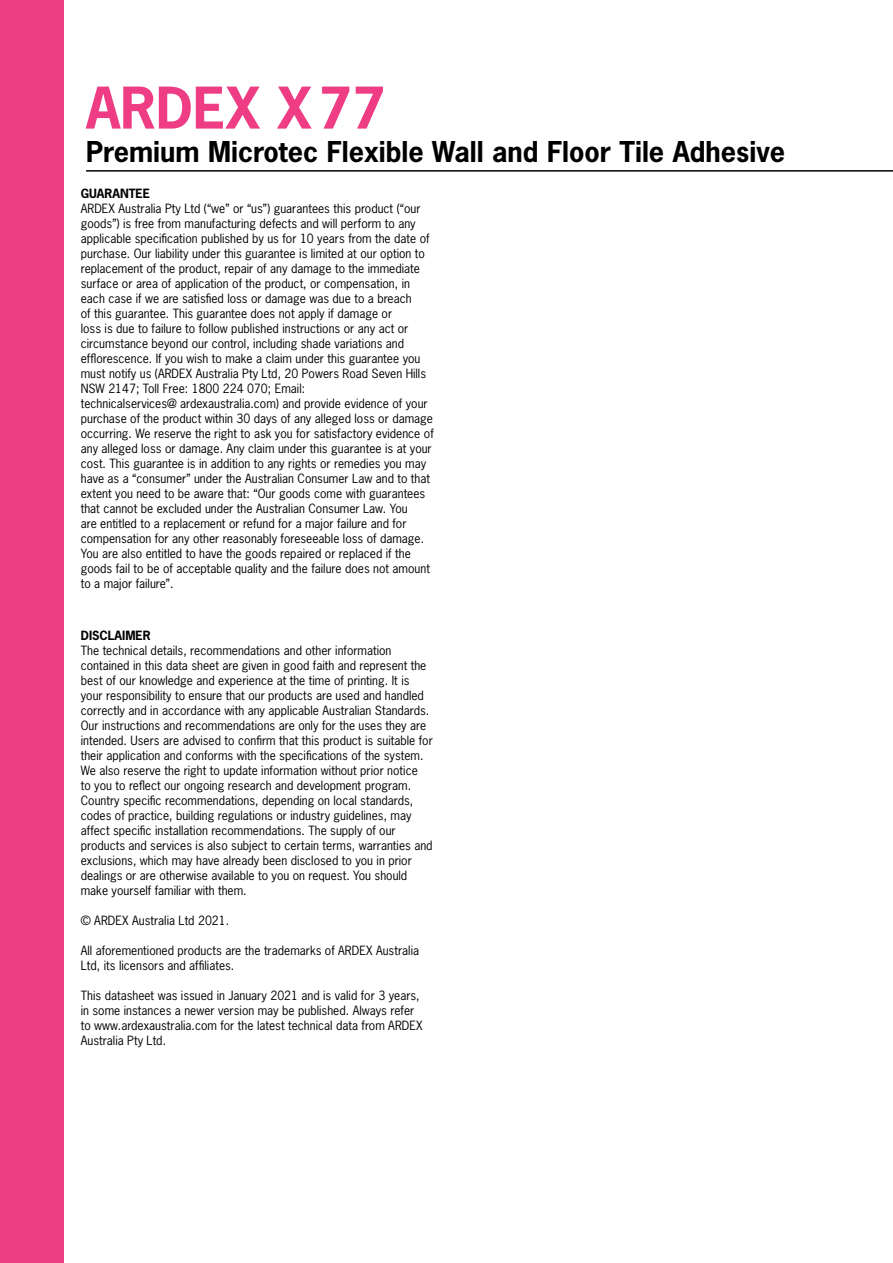
<style>
.page{position:relative;width:893px;height:1263px;background:#fff}
.page>*{position:absolute;margin:0;border:0;box-sizing:border-box;transform-origin:0 0}
.t1{font:700 54px "News Gothic Std";color:#ee3d85}
.t2{font:700 27px "News Gothic Std";color:#000}
.t3{font:12px/15px "News Gothic Std";color:#000}
.t4{font:700 12px "News Gothic Std";color:#000}
</style>
<div class="page">
<hr style="left:86px;top:170px;width:807px;height:2px;background:#000">
<div style="left:0;top:0;width:64px;height:1263px;background:#ee3d85"></div>
<h1 class="t1" style="left:86px;top:72px;width:301px">ARDEX X77</h1>
<h2 class="t2" style="left:86px;top:133px;width:701px">Premium Microtec Flexible Wall and Floor Tile Adhesive</h2>
<p class="t4" style="left:81px;top:185px;width:71px">GUARANTEE</p>
<p class="t3" style="left:81px;top:201px;width:354px">ARDEX Australia Pty Ltd (“we” or “us”) guarantees this product (“our goods”) is free from manufacturing defects and will perform to any applicable specification published by us for 10 years from the date of purchase. Our liability under this guarantee is limited at our option to replacement of the product, repair of any damage to the immediate surface or area of application of the product, or compensation, in each case if we are satisfied loss or damage was due to a breach<br>of this guarantee. This guarantee does not apply if damage or<br>loss is due to failure to follow published instructions or any act or circumstance beyond our control, including shade variations and efflorescence. If you wish to make a claim under this guarantee you must notify us (ARDEX Australia Pty Ltd, 20 Powers Road Seven Hills NSW 2147; Toll Free: 1800 224 070; Email:<br>technicalservices@ ardexaustralia.com) and provide evidence of your purchase of the product within 30 days of any alleged loss or damage occurring. We reserve the right to ask you for satisfactory evidence of any alleged loss or damage. Any claim under this guarantee is at your cost. This guarantee is in addition to any rights or remedies you may have as a “consumer” under the Australian Consumer Law and to that extent you need to be aware that: “Our goods come with guarantees that cannot be excluded under the Australian Consumer Law. You<br>are entitled to a replacement or refund for a major failure and for compensation for any other reasonably foreseeable loss of damage.<br>You are also entitled to have the goods repaired or replaced if the goods fail to be of acceptable quality and the failure does not amount to a major failure”.</p>
<p class="t4" style="left:81px;top:627px;width:71px">DISCLAIMER</p>
<p class="t3" style="left:81px;top:642px;width:354px">The technical details, recommendations and other information contained in this data sheet are given in good faith and represent the best of our knowledge and experience at the time of printing. It is your responsibility to ensure that our products are used and handled correctly and in accordance with any applicable Australian Standards.<br>Our instructions and recommendations are only for the uses they are intended. Users are advised to confirm that this product is suitable for their application and conforms with the specifications of the system.<br>We also reserve the right to update information without prior notice<br>to you to reflect our ongoing research and development program.<br>Country specific recommendations, depending on local standards, codes of practice, building regulations or industry guidelines, may affect specific installation recommendations. The supply of our products and services is also subject to certain terms, warranties and exclusions, which may have already been disclosed to you in prior dealings or are otherwise available to you on request. You should make yourself familiar with them.</p>
<p class="t3" style="left:81px;top:912px;width:150px">© ARDEX Australia Ltd 2021.</p>
<p class="t3" style="left:81px;top:942px;width:340px">All aforementioned products are the trademarks of ARDEX Australia<br>Ltd, its licensors and affiliates.</p>
<p class="t3" style="left:81px;top:987px;width:343px">This datasheet was issued in January 2021 and is valid for 3 years, in some instances a newer version may be published. Always refer to www.ardexaustralia.com for the latest technical data from ARDEX Australia Pty Ltd.</p>
</div>
